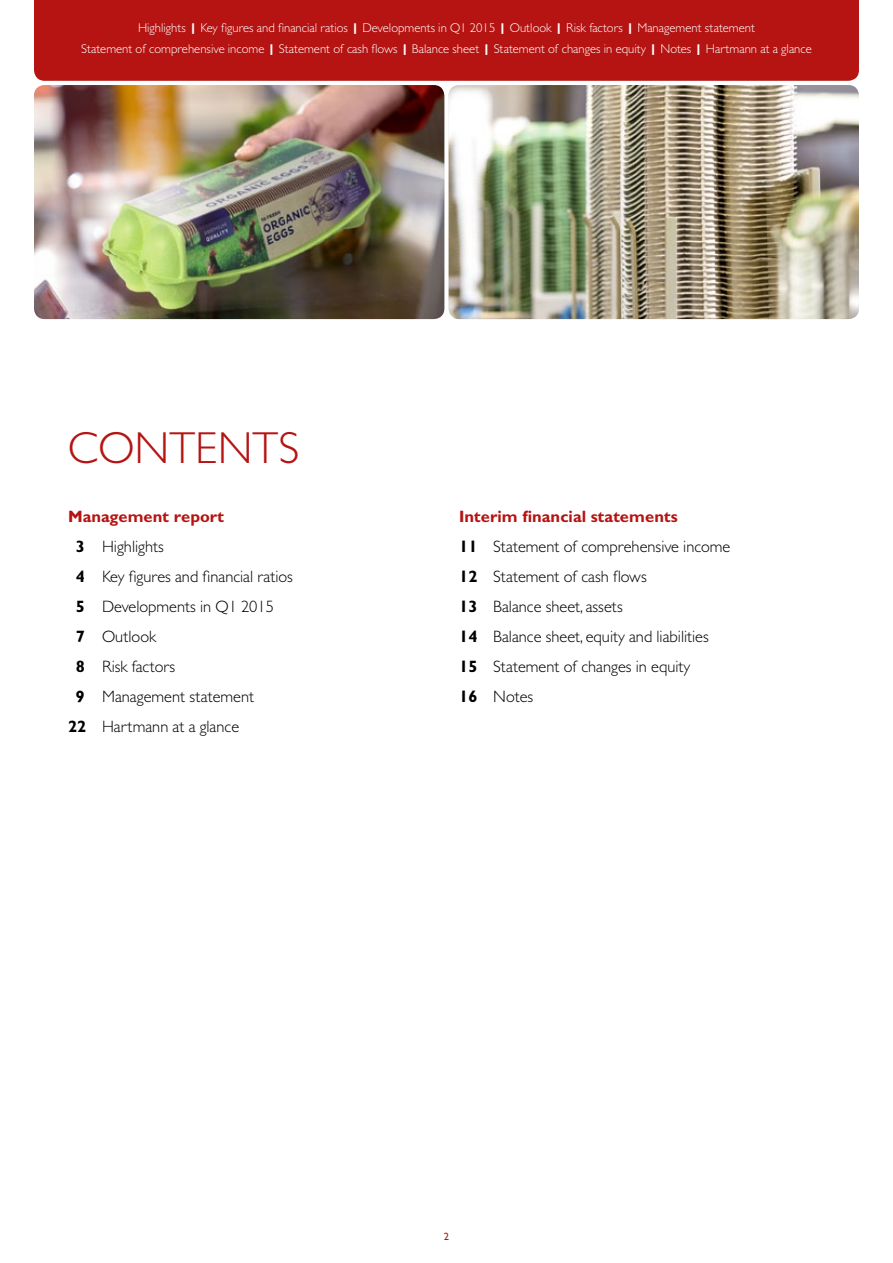
<style>
.page{position:relative;width:893px;height:1263px;background:#fff}
.page>*{position:absolute;margin:0;border:0;box-sizing:border-box;transform-origin:0 0}
.t1{font:300 45px "Gill Sans MT Std";color:#b51412}
.t2{font:300 16.5px/30px "Gill Sans MT Std";color:#000}
.t3{font:700 16.5px "Gill Sans MT Std";color:#b51412}
.t4{font:300 12.75px/21px "Gill Sans MT Std";color:#fff;text-align:center}
.t5{font:10.5px "Gill Sans";color:#b51412}
.s1{font-weight:800}
.s2{font-weight:700}
.s3{font-weight:700;color:#b51412}
</style>
<div class="page">
<img style="left:449px;top:85px;width:410px;height:234px">
<img style="left:34px;top:85px;width:410px;height:234px">
<div style="left:34px;top:0;width:825px;height:81px;background:#b51412"></div>
<p class="t4" style="left:81px;top:17px;width:732px">Highlights <span class="s1">|</span> Key figures and financial ratios <span class="s1">|</span> Developments in Q1 2015 <span class="s1">|</span> Outlook <span class="s1">|</span> Risk factors <span class="s1">|</span> Management statement<br>Statement of comprehensive income <span class="s1">|</span> Statement of cash flows <span class="s1">|</span> Balance sheet <span class="s1">|</span> Statement of changes in equity <span class="s1">|</span> Notes <span class="s1">|</span> Hartmann at a glance</p>
<h1 class="t1" style="left:68px;top:421px;width:228px">Contents</h1>
<p class="t3" style="left:68px;top:506px;width:158px">Management report</p>
<p class="t2" style="left:76px;top:531px;width:90px"><span class="s2">3</span> Highlights</p>
<p class="t2" style="left:76px;top:561px;width:219px"><span class="s2">4</span> Key figures and financial ratios</p>
<p class="t2" style="left:76px;top:591px;width:200px"><span class="s2">5</span> Developments in Q1 2015</p>
<p class="t2" style="left:76px;top:621px;width:82px"><span class="s2">7</span> Outlook</p>
<p class="t2" style="left:76px;top:651px;width:101px"><span class="s2">8</span> Risk factors</p>
<p class="t2" style="left:76px;top:681px;width:180px"><span class="s2">9</span> Management statement</p>
<p class="t2" style="left:68px;top:711px;width:173px"><span class="s2">22</span> Hartmann at a glance</p>
<p class="t2" style="left:459px;top:501px;width:273px"><span class="s3">Interim financial statements<br></span><span class="s2">11</span> Statement of comprehensive income<br><span class="s2">12</span> Statement of cash flows<br><span class="s2">13</span> Balance sheet, assets<br><span class="s2">14</span> Balance sheet, equity and liabilities<br><span class="s2">15</span> Statement of changes in equity<br><span class="s2">16</span> Notes</p>
<p class="t5" style="left:444px;top:1231px;width:7px">2</p>
</div>
